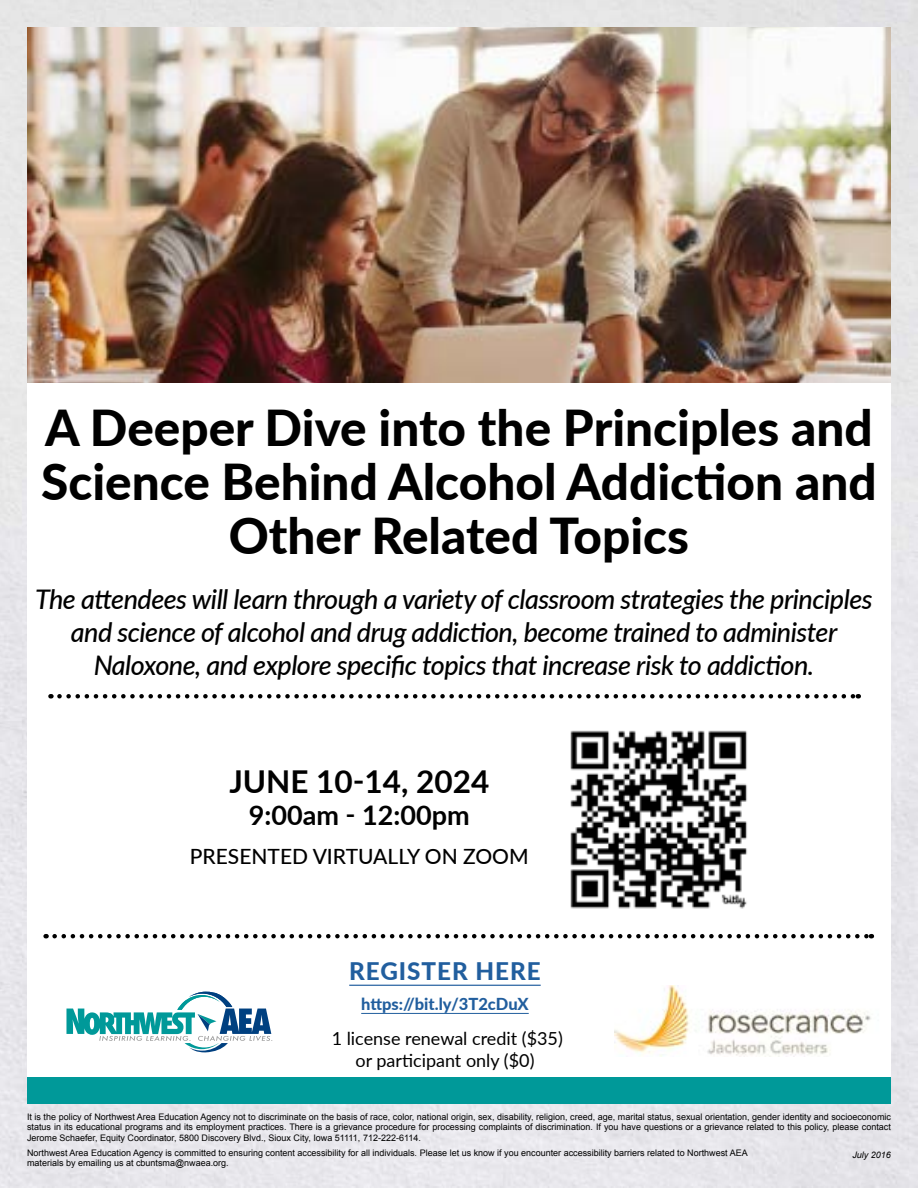
<style>
.page{position:relative;width:918px;height:1188px;background:#fff}
.page>*{position:absolute;margin:0;border:0;box-sizing:border-box;transform-origin:0 0}
.t1{font:800 49.5px/54px "Lato";color:#000;text-align:center}
.t2{font:700 31.5px "Lato";color:#000}
.t3{font:italic 500 27px/33px "Lato";letter-spacing:-.02em;color:#000;text-align:center}
.t4{font:700 27px "Lato";color:#000}
.t5{font:800 24.3px "Lato";letter-spacing:.04em;color:#215e9e}
.t6{font:500 21px "Lato";color:#000}
.t7{font:18px/21.6px "Lato";color:#000;text-align:center}
.t8{font:800 16.5px "Lato";color:#215e9e}
.t9{font:9px/10.5px "Arial";color:#000;text-align:justify}
.t10{font:italic 9px "Arial";color:#000}
</style>
<div class="page">
<img style="left:27px;top:27px;width:864px;height:355px">
<div style="left:27px;top:1077px;width:864px;height:27px;background:#099"></div>
<svg style="left:66px;top:992px;width:206px;height:60px"></svg>
<hr style="left:349px;top:985px;width:192px;height:1px;background:#215e9e">
<hr style="left:361px;top:1013px;width:168px;height:1px;background:#215e9e">
<svg style="left:59px;top:694px;width:800px;height:5px"></svg>
<svg style="left:55px;top:934px;width:817px;height:4px"></svg>
<img style="left:615px;top:986px;width:256px;height:70px">
<img style="left:570px;top:730px;width:177px;height:179px">
<h1 class="t1" style="left:41px;top:399px;width:837px">A Deeper Dive into the Principles and<br>Science Behind Alcohol Addiction and<br>Other Related Topics</h1>
<h3 class="t3" style="left:35px;top:581px;width:839px">The attendees will learn through a variety of classroom strategies the principles and science of alcohol and drug addiction, become trained to administer<br>Naloxone, and explore specific topics that increase risk to addiction.</h3>
<h2 class="t2" style="left:229px;top:758px;width:261px">JUNE 10-14, 2024</h2>
<h3 class="t4" style="left:249px;top:796px;width:223px">9:00am - 12:00pm</h3>
<h3 class="t6" style="left:190px;top:841px;width:340px">PRESENTED VIRTUALLY ON ZOOM</h3>
<h3 class="t5" style="left:349px;top:953px;width:193px">REGISTER HERE</h3>
<h3 class="t8" style="left:361px;top:991px;width:169px">https://bit.ly/3T2cDuX</h3>
<h3 class="t7" style="left:332px;top:1027px;width:233px">1 license renewal credit ($35) or participant only ($0)</h3>
<p class="t9" style="left:27px;top:1111px;width:865px">It is the policy of Northwest Area Education Agency not to discriminate on the basis of race, color, national origin, sex, disability, religion, creed, age, marital status, sexual orientation, gender identity and socioeconomic status in its educational programs and its employment practices. There is a grievance procedure for processing complaints of discrimination. If you have questions or a grievance related to this policy, please contact Jerome Schaefer, Equity Coordinator, 5800 Discovery Blvd., Sioux City, Iowa 51111, 712-222-6114.</p>
<p class="t10" style="left:852px;top:1149px;width:40px">July 2016</p>
<p class="t9" style="left:27px;top:1147px;width:722px">Northwest Area Education Agency is committed to ensuring content accessibility for all individuals. Please let us know if you encounter accessibility barriers related to Northwest AEA materials by emailing us at cbuntsma@nwaea.org.</p>
</div>
